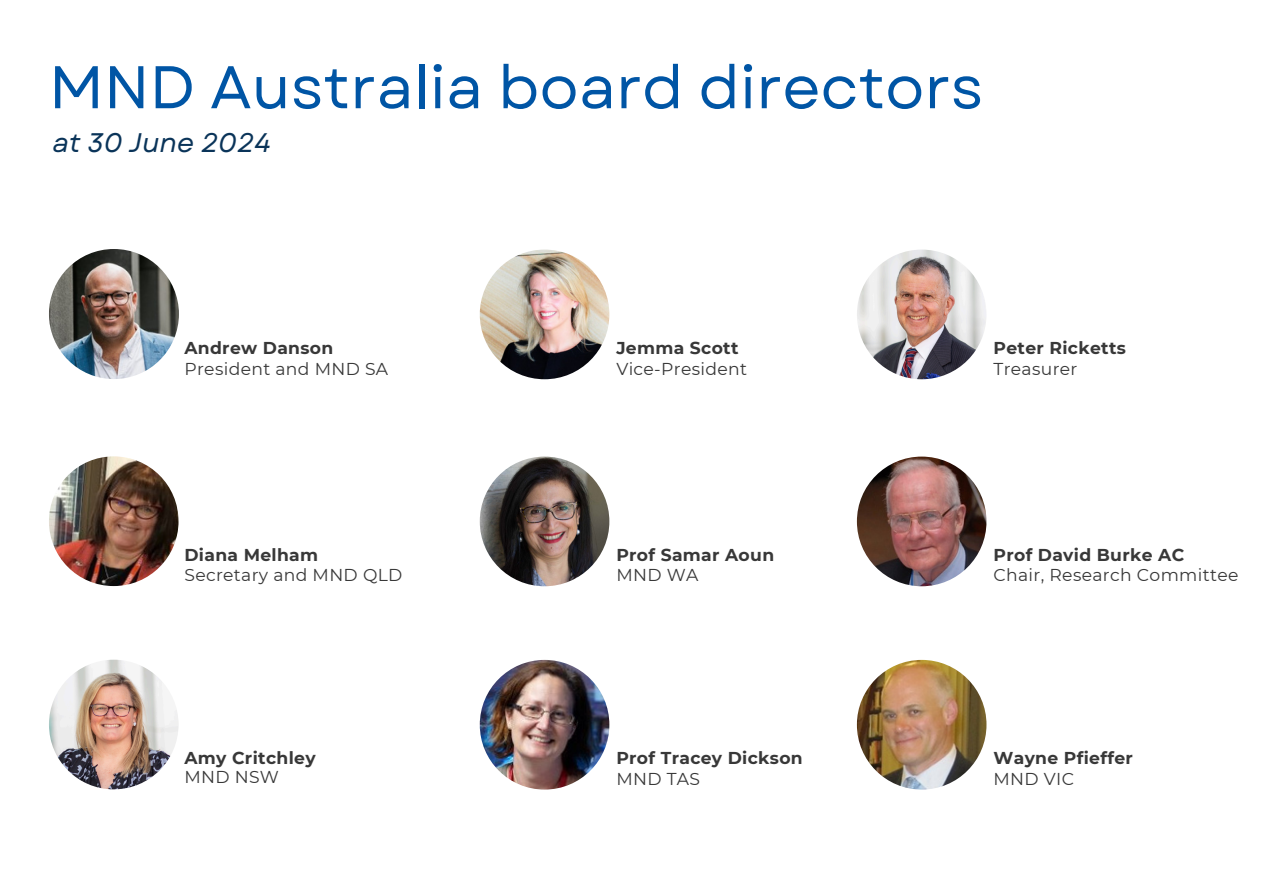
<style>
.page{position:relative;width:1263px;height:894px;background:#fff}
.page>*{position:absolute;margin:0;border:0;box-sizing:border-box;transform-origin:0 0}
.t1{font:60px "Garet";color:#0055a5}
.t2{font:italic 26.85px "Garet";color:#0a3459}
.t3{font:17.1px/20.4px "Montserrat";letter-spacing:.02em;color:#383838}
.t4{font:700 17.1px "Montserrat";letter-spacing:.02em;color:#383838}
.s1{font-weight:700}
</style>
<div class="page">
<img style="left:480px;top:456px;width:129px;height:130px;border-radius:50%">
<img style="left:480px;top:659px;width:129px;height:130px;border-radius:50%">
<img style="left:480px;top:249px;width:129px;height:130px;border-radius:50%">
<img style="left:857px;top:456px;width:129px;height:130px;border-radius:50%">
<img style="left:857px;top:659px;width:129px;height:130px;border-radius:50%">
<img style="left:857px;top:249px;width:129px;height:130px;border-radius:50%">
<img style="left:49px;top:456px;width:130px;height:130px;border-radius:50%">
<img style="left:49px;top:659px;width:130px;height:130px;border-radius:50%">
<img style="left:49px;top:249px;width:130px;height:130px;border-radius:50%">
<p class="t1" style="left:49px;top:44px;width:936px">MND Australia board directors</p>
<p class="t2" style="left:52px;top:123px;width:220px">at 30 June 2024</p>
<p class="t3" style="left:184px;top:338px;width:205px"><span class="s1">Andrew Danson<br></span>President and MND SA</p>
<p class="t3" style="left:616px;top:338px;width:132px"><span class="s1">Jemma Scott<br></span>Vice-President</p>
<p class="t4" style="left:993px;top:338px;width:134px">Peter Ricketts</p>
<p class="t3" style="left:993px;top:358px;width:85px">Treasurer</p>
<p class="t4" style="left:184px;top:544px;width:135px">Diana Melham</p>
<p class="t3" style="left:184px;top:564px;width:219px">Secretary and MND QLD</p>
<h2 class="t4" style="left:616px;top:544px;width:159px">Prof Samar Aoun</h2>
<p class="t3" style="left:616px;top:564px;width:84px">MND WA</p>
<p class="t4" style="left:993px;top:544px;width:192px">Prof David Burke AC</p>
<p class="t3" style="left:993px;top:564px;width:246px">Chair, Research Committee</p>
<p class="t4" style="left:184px;top:746px;width:133px">Amy Critchley</p>
<p class="t3" style="left:184px;top:766px;width:96px">MND NSW</p>
<p class="t4" style="left:616px;top:747px;width:188px">Prof Tracey Dickson</p>
<p class="t3" style="left:616px;top:768px;width:85px">MND TAS</p>
<p class="t4" style="left:993px;top:747px;width:141px">Wayne Pfieffer</p>
<p class="t3" style="left:993px;top:768px;width:82px">MND VIC</p>
</div>
